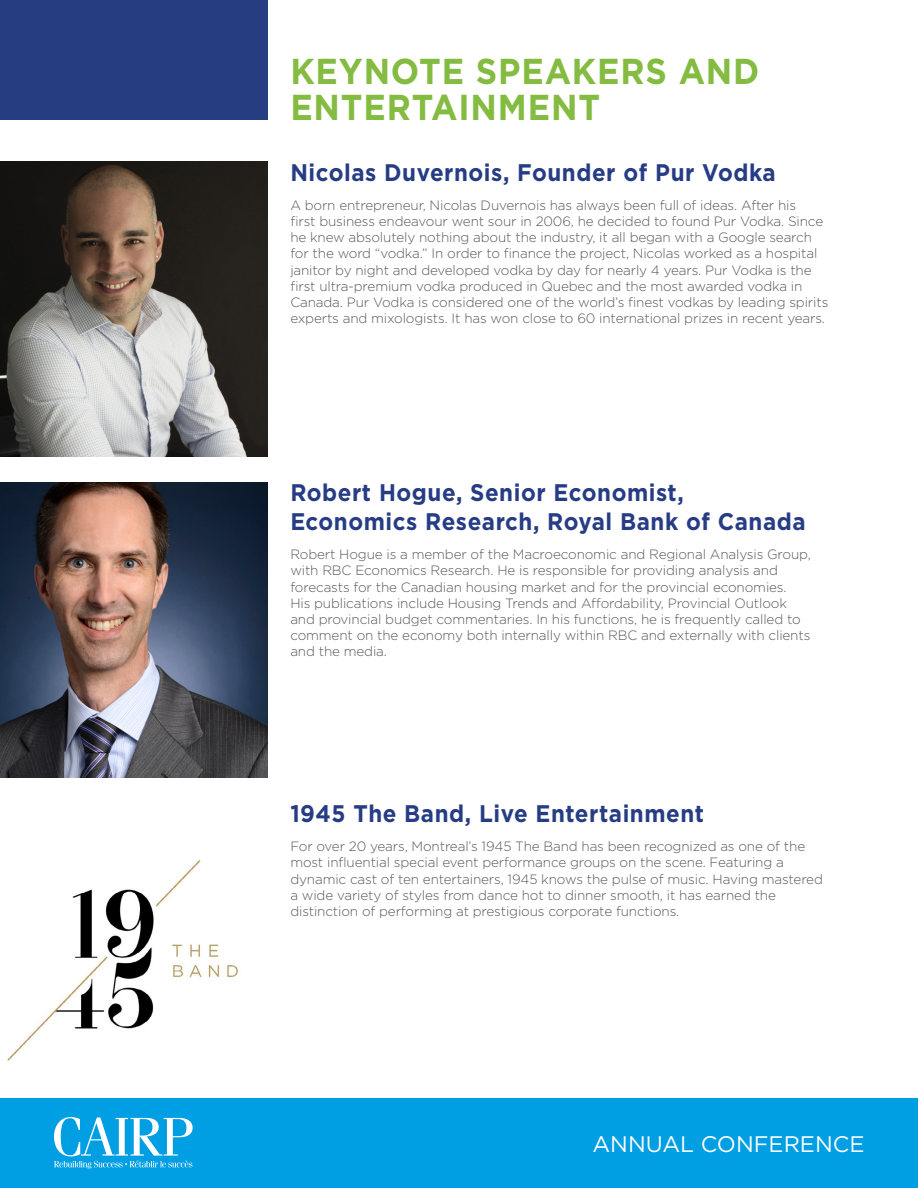
<style>
.page{position:relative;width:918px;height:1188px;background:#fff}
.page>*{position:absolute;margin:0;border:0;box-sizing:border-box;transform-origin:0 0}
.t1{font:700 36px/36px "Gotham";letter-spacing:.025em;color:#84bb41;scale:.93 1}
.t2{font:700 24px/28.8px "Gotham";letter-spacing:.025em;color:#263c84;scale:.93 1}
.t3{font:22.5px "Gotham";color:#fff}
.t4{font:300 13.5px/16.2px "Gotham";letter-spacing:-.01em;color:#58595b}
</style>
<div class="page">
<div style="left:0;top:0;width:268px;height:119px;background:#263d82"></div>
<img style="left:0;top:162px;width:268px;height:295px">
<img style="left:0;top:482px;width:268px;height:295px">
<img style="left:7px;top:859px;width:234px;height:203px">
<div style="left:0;top:1098px;width:918px;height:90px;background:#009ee3"></div>
<svg style="left:54px;top:1117px;width:139px;height:52px"></svg>
<h1 class="t1" style="left:290px;top:53px;width:506px">KEYNOTE SPEAKERS AND<br>ENTERTAINMENT</h1>
<h2 class="t2" style="left:290px;top:158px;width:524px">Nicolas Duvernois, Founder of Pur Vodka</h2>
<p class="t4" style="left:290px;top:196px;width:540px">A born entrepreneur, Nicolas Duvernois has always been full of ideas. After his<br>first business endeavour went sour in 2006, he decided to found Pur Vodka. Since he knew absolutely nothing about the industry, it all began with a Google search for the word “vodka.” In order to finance the project, Nicolas worked as a hospital janitor by night and developed vodka by day for nearly 4 years. Pur Vodka is the first ultra-premium vodka produced in Quebec and the most awarded vodka in Canada. Pur Vodka is considered one of the world’s finest vodkas by leading spirits experts and mixologists. It has won close to 60 international prizes in recent years.</p>
<h2 class="t2" style="left:290px;top:478px;width:556px">Robert Hogue, Senior Economist,<br>Economics Research, Royal Bank of Canada</h2>
<p class="t4" style="left:290px;top:546px;width:522px">Robert Hogue is a member of the Macroeconomic and Regional Analysis Group, with RBC Economics Research. He is responsible for providing analysis and forecasts for the Canadian housing market and for the provincial economies.<br>His publications include Housing Trends and Affordability, Provincial Outlook and provincial budget commentaries. In his functions, he is frequently called to comment on the economy both internally within RBC and externally with clients and the media.</p>
<h2 class="t2" style="left:290px;top:799px;width:446px">1945 The Band, Live Entertainment</h2>
<p class="t4" style="left:290px;top:838px;width:534px">For over 20 years, Montreal’s 1945 The Band has been recognized as one of the most influential special event performance groups on the scene. Featuring a dynamic cast of ten entertainers, 1945 knows the pulse of music. Having mastered a wide variety of styles from dance hot to dinner smooth, it has earned the distinction of performing at prestigious corporate functions.</p>
<h3 class="t3" style="left:593px;top:1130px;width:273px">ANNUAL CONFERENCE</h3>
</div>
